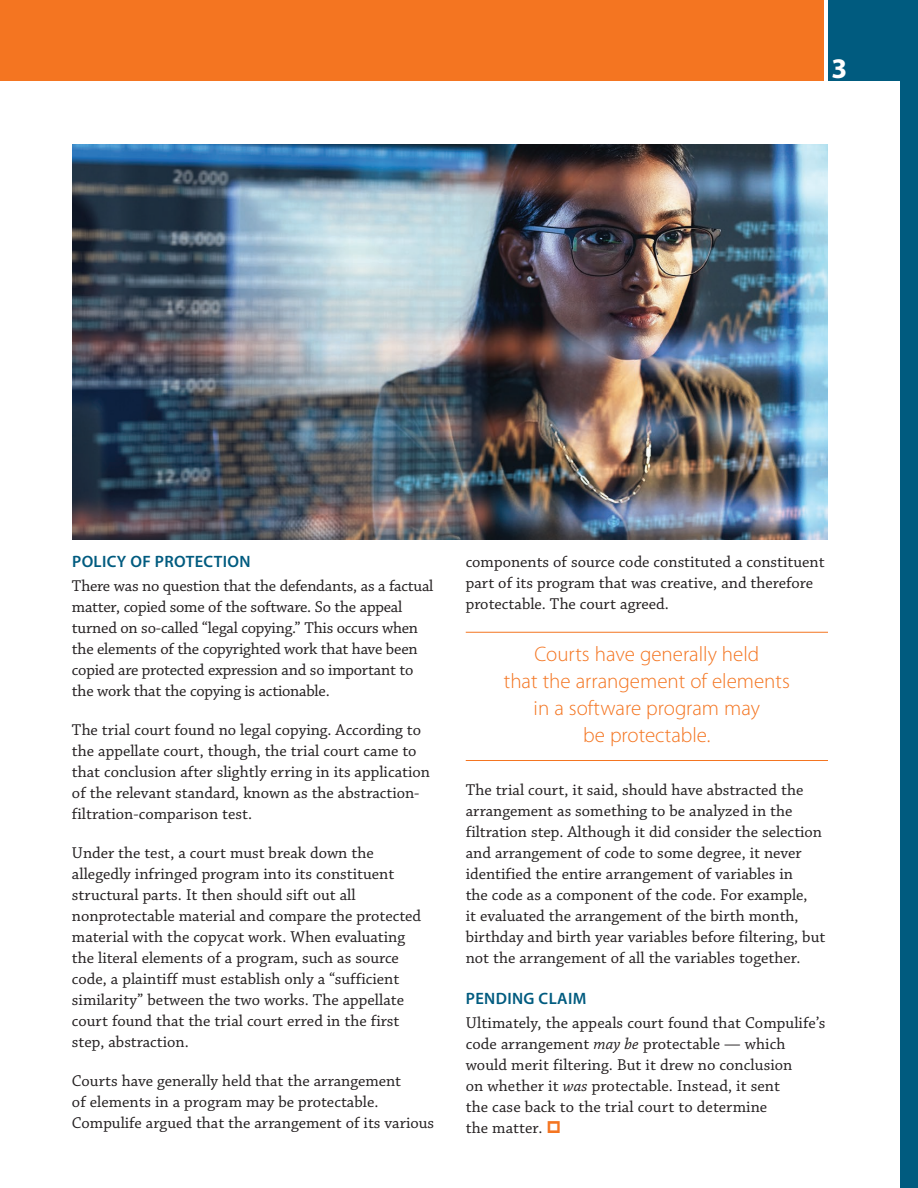
<style>
.page{position:relative;width:918px;height:1188px;background:#fff}
.page>*{position:absolute;margin:0;border:0;box-sizing:border-box;transform-origin:0 0}
.t1{font:700 28.5px "Myriad Pro";color:#fff}
.t2{font:300 21px/27px "Myriad Pro";color:#f47521;text-align:center}
.t3{font:16.5px/21px "Chaparral Pro";color:#231f20}
.t4{font:600 16.5px "Myriad Pro";letter-spacing:.02em;color:#005b7f}
.s1{font-style:italic}
</style>
<div class="page">
<div style="left:0;top:0;width:824px;height:81px;background:#f47521"></div>
<div style="left:828px;top:0;width:90px;height:81px;background:#005b7f"></div>
<div style="left:900px;top:72px;width:18px;height:1116px;background:#005b7f"></div>
<hr style="left:466px;top:632px;width:362px;height:1px;background:#f47521">
<hr style="left:466px;top:760px;width:362px;height:1px;background:#f47521">
<img style="left:72px;top:144px;width:756px;height:396px">
<h1 class="t1" style="left:831px;top:52px;width:17px">3</h1>
<p class="t4" style="left:72px;top:553px;width:180px">POLICY OF PROTECTION</p>
<p class="t3" style="left:72px;top:576px;width:363px">There was no question that the defendants, as a factual matter, copied some of the software. So the appeal turned on so-called “legal copying.” This occurs when the elements of the copyrighted work that have been copied are protected expression and so important to the work that the copying is actionable.</p>
<p class="t3" style="left:72px;top:720px;width:359px">The trial court found no legal copying. According to the appellate court, though, the trial court came to that conclusion after slightly erring in its application of the relevant standard, known as the abstraction&shy;filtration-comparison test.</p>
<p class="t3" style="left:72px;top:843px;width:351px">Under the test, a court must break down the allegedly infringed program into its constituent structural parts. It then should sift out all nonprotectable material and compare the protected material with the copycat work. When evaluating the literal elements of a program, such as source code, a plaintiff must establish only a “sufficient similarity” between the two works. The appellate court found that the trial court erred in the first step, abstraction.</p>
<p class="t3" style="left:72px;top:1071px;width:364px">Courts have generally held that the arrangement<br>of elements in a program may be protectable.<br>Compulife argued that the arrangement of its various</p>
<p class="t3" style="left:466px;top:552px;width:360px">components of source code constituted a constituent part of its program that was creative, and therefore protectable. The court agreed.</p>
<p class="t2" style="left:504px;top:641px;width:287px">Courts have generally held<br>that the arrangement of elements in a software program may<br>be protectable.</p>
<p class="t3" style="left:466px;top:780px;width:361px">The trial court, it said, should have abstracted the arrangement as something to be analyzed in the filtration step. Although it did consider the selection and arrangement of code to some degree, it never identified the entire arrangement of variables in<br>the code as a component of the code. For example,<br>it evaluated the arrangement of the birth month, birthday and birth year variables before filtering, but not the arrangement of all the variables together.</p>
<p class="t4" style="left:466px;top:989px;width:122px">PENDING CLAIM</p>
<p class="t3" style="left:466px;top:1013px;width:361px">Ultimately, the appeals court found that Compulife’s code arrangement <span class="s1">may be</span> protectable — which would merit filtering. But it drew no conclusion<br>on whether it <span class="s1">was</span> protectable. Instead, it sent<br>the case back to the trial court to determine<br>the matter.</p>
</div>
